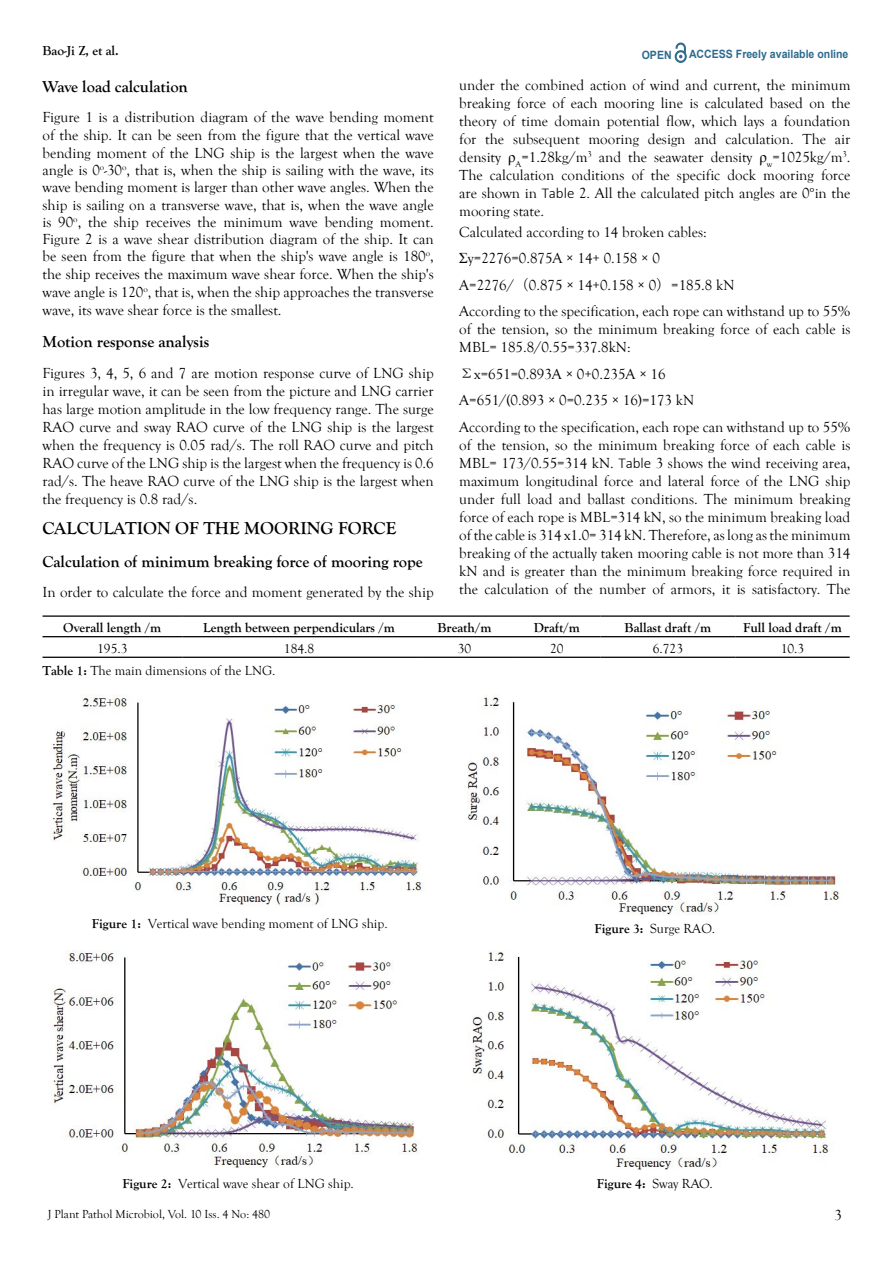
<style>
.page{position:relative;width:893px;height:1263px;background:#fff}
.page>*{position:absolute;margin:0;border:0;box-sizing:border-box;transform-origin:0 0}
.t1{font:700 18px "Goudy Old Style T";color:#000}
.t2{font:700 16.5px "Goudy Old Style T";color:#000}
.t3{font:15px/18px "Goudy Old Style T";color:#000;text-align:justify}
.t4{font:13.5px "Goudy Old Style T";color:#000}
.t5{font:700 13.5px "Goudy Old Style T";color:#000}
.t6{font:12px "Goudy Old Style T";color:#000}
.t7{font:700 11.4px "Arial";color:#2e6b8f;scale:.92 1}
.s1{font-family:"Times New Roman"}
.s2{font-family:"Calibri";font-weight:300}
.s3{font-family:"MS Mincho"}
.s4{font-family:"Sim Sun"}
.s5{font-weight:700}
.s6{font-weight:400}
</style>
<div class="page">
<svg style="left:675px;top:43px;width:12px;height:20px"></svg>
<hr style="left:43px;top:615px;width:139px;height:2px;background:#000">
<hr style="left:182px;top:615px;width:234px;height:2px;background:#000">
<hr style="left:416px;top:615px;width:97px;height:2px;background:#000">
<hr style="left:513px;top:615px;width:88px;height:2px;background:#000">
<hr style="left:601px;top:615px;width:134px;height:2px;background:#000">
<hr style="left:735px;top:615px;width:115px;height:2px;background:#000">
<hr style="left:43px;top:636px;width:139px;height:1px;background:#000">
<hr style="left:182px;top:636px;width:234px;height:1px;background:#000">
<hr style="left:416px;top:636px;width:97px;height:1px;background:#000">
<hr style="left:513px;top:636px;width:88px;height:1px;background:#000">
<hr style="left:601px;top:636px;width:134px;height:1px;background:#000">
<hr style="left:735px;top:636px;width:115px;height:1px;background:#000">
<hr style="left:43px;top:657px;width:139px;height:1px;background:#000">
<hr style="left:182px;top:657px;width:234px;height:1px;background:#000">
<hr style="left:416px;top:657px;width:97px;height:1px;background:#000">
<hr style="left:513px;top:657px;width:88px;height:1px;background:#000">
<hr style="left:601px;top:657px;width:134px;height:1px;background:#000">
<hr style="left:735px;top:657px;width:115px;height:1px;background:#000">
<img style="left:50px;top:695px;width:372px;height:211px">
<img style="left:50px;top:951px;width:369px;height:217px">
<img style="left:467px;top:695px;width:372px;height:220px">
<img style="left:471px;top:951px;width:361px;height:218px">
<p class="t5" style="left:43px;top:43px;width:78px">Bao-Ji Z, et al.</p>
<p class="t7" style="left:642px;top:47px;width:34px">OPEN</p>
<p class="t7" style="left:689px;top:47px;width:175px">ACCESS Freely available online</p>
<p class="t2" style="left:43px;top:77px;width:147px">Wave load calculation</p>
<p class="t3" style="left:43px;top:109px;width:393px;line-height:17.4px">Figure 1 is a distribution diagram of the wave bending moment of the ship. It can be seen from the figure that the vertical wave bending moment of the LNG ship is the largest when the wave angle is 0<sup>o</sup>-30<sup>o</sup>, that is, when the ship is sailing with the wave, its wave bending moment is larger than other wave angles. When the ship is sailing on a transverse wave, that is, when the wave angle is 90<sup>o</sup>, the ship receives the minimum wave bending moment.<br>Figure 2 is a wave shear distribution diagram of the ship. It can be seen from the figure that when the ship's wave angle is 180<sup>o</sup>, the ship receives the maximum wave shear force. When the ship's wave angle is 120<sup>o</sup>, that is, when the ship approaches the transverse wave, its wave shear force is the smallest.</p>
<p class="t2" style="left:43px;top:332px;width:168px">Motion response analysis</p>
<p class="t3" style="left:43px;top:364px;width:393px">Figures 3, 4, 5, 6 and 7 are motion response curve of LNG ship in irregular wave, it can be seen from the picture and LNG carrier has large motion amplitude in the low frequency range. The surge RAO curve and sway RAO curve of the LNG ship is the largest when the frequency is 0.05 rad/s. The roll RAO curve and pitch RAO curve of the LNG ship is the largest when the frequency is 0.6 rad/s. The heave RAO curve of the LNG ship is the largest when the frequency is 0.8 rad/s.</p>
<p class="t1" style="left:43px;top:518px;width:355px">CALCULATION OF THE MOORING FORCE</p>
<p class="t2" style="left:43px;top:552px;width:382px">Calculation of minimum breaking force of mooring rope</p>
<p class="t3" style="left:43px;top:584px;width:393px">In order to calculate the force and moment generated by the ship</p>
<p class="t3" style="left:459px;top:77px;width:393px">under the combined action of wind and current, the minimum breaking force of each mooring line is calculated based on the theory of time domain potential flow, which lays a foundation for the subsequent mooring design and calculation. The air density <span class="s1">ρ</span><sub>A</sub>=1.28kg/m<sup>3</sup> and the seawater density <span class="s1">ρ</span><sub>w</sub>=1025kg/m<sup>3</sup>.<br>The calculation conditions of the specific dock mooring force are shown in <span class="s2">Table</span> 2. All the calculated pitch angles are 0°in the mooring state.</p>
<p class="t3" style="left:459px;top:219px;width:393px;line-height:26.5px;text-align:left">Calculated according to 14 broken cables:<br><span class="s1">Σ</span>y=2276=0.875A × 14+ 0.158 × 0<br>A=2276/<span class="s3">（</span>0.875 × 14+0.158 × 0<span class="s3">）</span>=185.8 kN<br>According to the specification, each rope can withstand up to 55%</p>
<p class="t3" style="left:459px;top:321px;width:393px">of the tension, so the minimum breaking force of each cable is<br>MBL= 185.8/0.55=337.8kN:</p>
<p class="t3" style="left:459px;top:361px;width:393px;line-height:26.5px;text-align:left"><span class="s4">Σ</span>x=651=0.893A × 0+0.235A × 16<br>A=651/(0.893 × 0=0.235 × 16)=173 kN<br>According to the specification, each rope can withstand up to 55%</p>
<p class="t3" style="left:459px;top:436px;width:393px">of the tension, so the minimum breaking force of each cable is MBL= 173/0.55=314 kN. <span class="s2">Table</span> 3 shows the wind receiving area, maximum longitudinal force and lateral force of the LNG ship under full load and ballast conditions. The minimum breaking force of each rope is MBL=314 kN, so the minimum breaking load of the cable is 314 x1.0= 314 kN. Therefore, as long as the minimum breaking of the actually taken mooring cable is not more than 314 kN and is greater than the minimum breaking force required in the calculation of the number of armors, it is satisfactory. The</p>
<p class="t5" style="left:63px;top:620px;width:100px">Overall length /m</p>
<p class="t5" style="left:203px;top:620px;width:193px">Length between perpendiculars /m</p>
<p class="t5" style="left:437px;top:620px;width:56px">Breath/m</p>
<p class="t5" style="left:534px;top:620px;width:48px">Draft/m</p>
<p class="t5" style="left:625px;top:620px;width:88px">Ballast draft /m</p>
<p class="t5" style="left:743px;top:620px;width:100px">Full load draft /m</p>
<p class="t4" style="left:97px;top:641px;width:32px">195.3</p>
<p class="t4" style="left:284px;top:641px;width:32px">184.8</p>
<p class="t4" style="left:458px;top:641px;width:15px">30</p>
<p class="t4" style="left:550px;top:641px;width:15px">20</p>
<p class="t4" style="left:653px;top:641px;width:32px">6.723</p>
<p class="t4" style="left:781px;top:641px;width:25px">10.3</p>
<p class="t4" style="left:43px;top:663px;width:235px"><span class="s5">Table 1:</span> The main dimensions of the LNG.</p>
<p class="t4" style="left:92px;top:916px;width:297px"><span class="s5">Figure 1:</span> Vertical wave bending moment of LNG ship.</p>
<p class="t4" style="left:594px;top:921px;width:122px"><span class="s5">Figure 3:</span> Surge RAO.</p>
<p class="t4" style="left:122px;top:1176px;width:233px"><span class="s5">Figure 2:</span> Vertical wave shear of LNG ship.</p>
<p class="t5" style="left:597px;top:1176px;width:118px">Figure 4: <span class="s6">Sway RAO.</span></p>
<p class="t6" style="left:48px;top:1207px;width:224px">J Plant Pathol Microbiol, Vol. 10 Iss. 4 No: 480</p>
<p class="t3" style="left:834px;top:1207px;width:9px">3</p>
</div>
